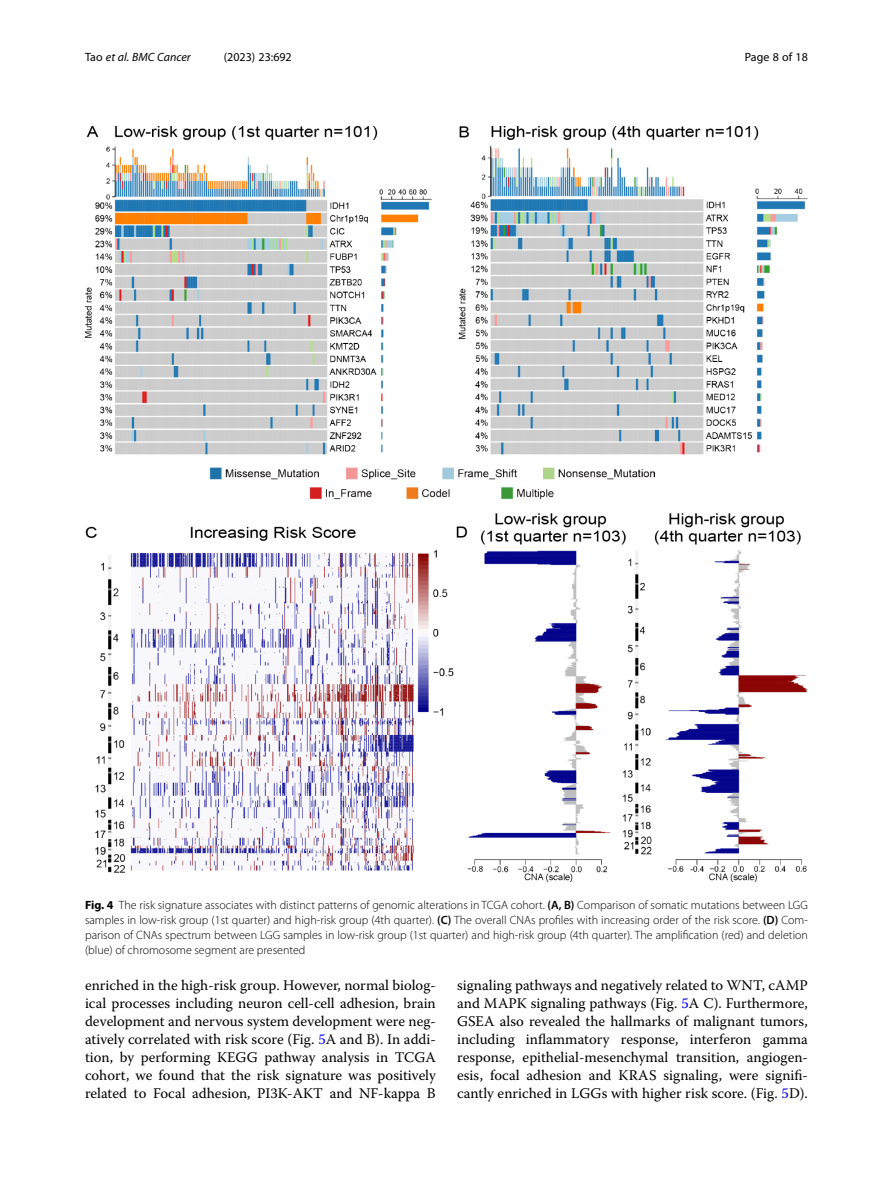
<style>
.page{position:relative;width:893px;height:1191px;background:#fff}
.page>*{position:absolute;margin:0;border:0;box-sizing:border-box;transform-origin:0 0}
.Body_Text{font:14.7px/18px "Warnock Pro";color:#000;text-align:justify}
.Figure_Caption{font:300 12px/15px "Myriad Pro";color:#000;text-align:justify}
.t1{font:12px "Myriad Pro";color:#000}
.t2{font:italic 12px "Myriad Pro";color:#000}
.s1{font-style:normal}
.s2{font-weight:700}
.s3{font-weight:600}
.s4{color:#00f}
</style>
<div class="page">
<img style="left:85px;top:126px;width:723px;height:755px">
<p class="t2" style="left:85px;top:50px;width:107px"><span class="s1">Tao</span> et al. BMC Cancer</p>
<p class="t1" style="left:224px;top:50px;width:70px">(2023) 23:692</p>
<p class="t1" style="left:745px;top:50px;width:65px">Page 8 of 18</p>
<p class="Figure_Caption" style="left:85px;top:897px;width:724px"><span class="s2">Fig. 4</span> The risk signature associates with distinct patterns of genomic alterations in TCGA cohort. <span class="s3">(A, B)</span> Comparison of somatic mutations between LGG samples in low-risk group (1st quarter) and high-risk group (4th quarter). <span class="s3">(C)</span> The overall CNAs profiles with increasing order of the risk score. <span class="s3">(D)</span> Com&shy;parison of CNAs spectrum between LGG samples in low-risk group (1st quarter) and high-risk group (4th quarter). The amplification (red) and deletion (blue) of chromosome segment are presented</p>
<p class="Body_Text" style="left:85px;top:976px;width:352px">enriched in the high-risk group. However, normal biolog&shy;ical processes including neuron cell-cell adhesion, brain development and nervous system development were neg&shy;atively correlated with risk score (Fig. <span class="s4">5</span>A and B). In addi&shy;tion, by performing KEGG pathway analysis in TCGA cohort, we found that the risk signature was positively related to Focal adhesion, PI3K-AKT and NF-kappa B</p>
<p class="Body_Text" style="left:457px;top:976px;width:352px">signaling pathways and negatively related to WNT, cAMP and MAPK signaling pathways (Fig. <span class="s4">5</span>A C). Furthermore, GSEA also revealed the hallmarks of malignant tumors, including inflammatory response, interferon gamma response, epithelial-mesenchymal transition, angiogen&shy;esis, focal adhesion and KRAS signaling, were signifi&shy;cantly enriched in LGGs with higher risk score. (Fig. <span class="s4">5</span>D).</p>
</div>
